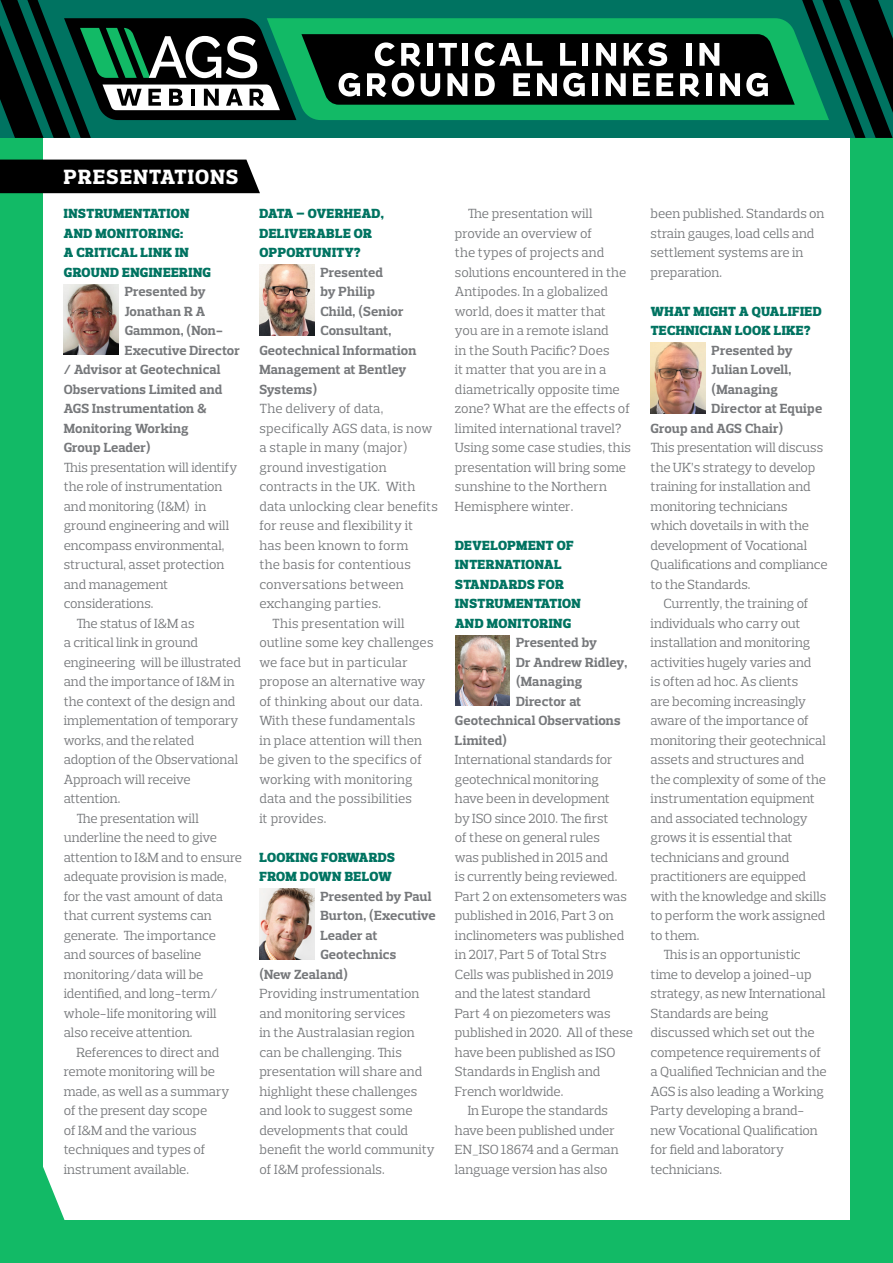
<style>
.page{position:relative;width:893px;height:1263px;background:#fff}
.page>*{position:absolute;margin:0;border:0;box-sizing:border-box;transform-origin:0 0}
.t1{font:800 21px "Prelo Slab";letter-spacing:.065em;color:#fff}
.t2{font:13.5px/19.5px "Prelo Slab";color:#76787b}
.t3{font:700 13.5px "Prelo Slab";letter-spacing:.01em;color:#76787b}
.t4{font:900 13.5px/19.5px "Prelo Slab";letter-spacing:.035em;color:#007361}
</style>
<div class="page">
<div style="left:0;top:2px;width:42px;height:1261px;background:#12ba66"></div>
<div style="left:850px;top:0;width:43px;height:1258px;background:#12ba66"></div>
<div style="left:0;top:1220px;width:893px;height:43px;background:#12ba66"></div>
<svg style="left:42px;top:1060px;width:23px;height:160px"></svg>
<svg style="left:0;top:0;width:795px;height:138px"></svg>
<svg style="left:802px;top:0;width:91px;height:138px"></svg>
<div style="left:0;top:160px;width:260px;height:33px;background:#000"></div>
<img style="left:259px;top:265px;width:55px;height:70px">
<img style="left:259px;top:889px;width:55px;height:70px">
<img style="left:455px;top:635px;width:55px;height:71px">
<img style="left:651px;top:343px;width:54px;height:70px">
<img style="left:64px;top:284px;width:54px;height:71px">
<p class="t1" style="left:64px;top:164px;width:176px">PRESENTATIONS</p>
<p class="t4" style="left:64px;top:204px;width:149px">INSTRUMENTATION<br>AND MONITORING:<br>A CRITICAL LINK IN<br>GROUND ENGINEERING</p>
<p class="t3" style="left:125px;top:283px;width:82px">Presented by</p>
<p class="t3" style="left:125px;top:303px;width:82px">Jonathan R A</p>
<p class="t3" style="left:125px;top:322px;width:100px">Gammon, (Non-</p>
<p class="t3" style="left:125px;top:342px;width:117px">Executive Director</p>
<p class="t3" style="left:64px;top:361px;width:158px">/ Advisor at Geotechnical</p>
<p class="t3" style="left:64px;top:381px;width:160px">Observations Limited and</p>
<p class="t3" style="left:64px;top:400px;width:144px">AGS Instrumentation &amp;</p>
<p class="t3" style="left:64px;top:420px;width:126px">Monitoring Working</p>
<p class="t3" style="left:64px;top:439px;width:88px">Group Leader)</p>
<p class="t2" style="left:64px;top:457px;width:175px">This presentation will identify the role of instrumentation and monitoring (I&amp;M) in ground engineering and will encompass environmental, structural, asset protection and management considerations.</p>
<p class="t2" style="left:64px;top:613px;width:179px;text-indent:13px">The status of I&amp;M as<br>a critical link in ground engineering will be illustrated and the importance of I&amp;M in the context of the design and implementation of temporary works, and the related adoption of the Observational<br>Approach will receive attention.</p>
<p class="t2" style="left:64px;top:808px;width:180px;text-indent:13px">The presentation will underline the need to give attention to I&amp;M and to ensure adequate provision is made, for the vast amount of data that current systems can generate. The importance<br>and sources of baseline monitoring/data will be identified, and long-term/ whole-life monitoring will also receive attention.</p>
<p class="t2" style="left:64px;top:1042px;width:167px;text-indent:13px">References to direct and remote monitoring will be made, as well as a summary of the present day scope<br>of I&amp;M and the various techniques and types of instrument available.</p>
<p class="t4" style="left:259px;top:204px;width:126px">DATA – OVERHEAD,<br>DELIVERABLE OR<br>OPPORTUNITY?</p>
<p class="t3" style="left:320px;top:264px;width:64px">Presented</p>
<p class="t3" style="left:320px;top:283px;width:56px">by Philip</p>
<p class="t3" style="left:320px;top:303px;width:85px">Child, (Senior</p>
<p class="t3" style="left:320px;top:322px;width:73px">Consultant,</p>
<p class="t3" style="left:259px;top:342px;width:159px">Geotechnical Information</p>
<p class="t3" style="left:259px;top:361px;width:148px">Management at Bentley</p>
<p class="t3" style="left:259px;top:381px;width:59px">Systems)</p>
<p class="t2" style="left:259px;top:399px;width:180px">The delivery of data, specifically AGS data, is now a staple in many (major) ground investigation contracts in the UK. With data unlocking clear benefits for reuse and flexibility it has been known to form<br>the basis for contentious conversations between exchanging parties.</p>
<p class="t2" style="left:259px;top:613px;width:176px;text-indent:13px">This presentation will outline some key challenges we face but in particular propose an alternative way of thinking about our data.<br>With these fundamentals<br>in place attention will then be given to the specifics of working with monitoring data and the possibilities<br>it provides.</p>
<p class="t4" style="left:259px;top:847px;width:137px">LOOKING FORWARDS<br>FROM DOWN BELOW</p>
<p class="t3" style="left:320px;top:888px;width:112px">Presented by Paul</p>
<p class="t3" style="left:320px;top:907px;width:117px">Burton, (Executive</p>
<p class="t3" style="left:320px;top:927px;width:59px">Leader at</p>
<p class="t3" style="left:320px;top:946px;width:77px">Geotechnics</p>
<p class="t3" style="left:259px;top:966px;width:90px">(New Zealand)</p>
<p class="t2" style="left:259px;top:984px;width:177px">Providing instrumentation and monitoring services<br>in the Australasian region can be challenging. This presentation will share and highlight these challenges and look to suggest some developments that could benefit the world community of I&amp;M professionals.</p>
<p class="t2" style="left:455px;top:204px;width:178px;text-indent:13px">The presentation will provide an overview of<br>the types of projects and solutions encountered in the<br>Antipodes. In a globalized world, does it matter that you are in a remote island<br>in the South Pacific? Does<br>it matter that you are in a diametrically opposite time zone? What are the effects of limited international travel?<br>Using some case studies, this presentation will bring some sunshine to the Northern<br>Hemisphere winter.</p>
<p class="t4" style="left:455px;top:535px;width:127px">DEVELOPMENT OF<br>INTERNATIONAL<br>STANDARDS FOR<br>INSTRUMENTATION<br>AND MONITORING</p>
<p class="t3" style="left:516px;top:634px;width:82px">Presented by</p>
<p class="t3" style="left:516px;top:654px;width:113px">Dr Andrew Ridley,</p>
<p class="t3" style="left:516px;top:673px;width:68px">(Managing</p>
<p class="t3" style="left:516px;top:693px;width:67px">Director at</p>
<p class="t3" style="left:455px;top:712px;width:167px">Geotechnical Observations</p>
<p class="t3" style="left:455px;top:732px;width:54px">Limited)</p>
<p class="t2" style="left:455px;top:750px;width:179px">International standards for geotechnical monitoring<br>have been in development<br>by ISO since 2010. The first<br>of these on general rules<br>was published in 2015 and<br>is currently being reviewed.<br>Part 2 on extensometers was published in 2016, Part 3 on inclinometers was published in 2017, Part 5 of Total Strs<br>Cells was published in 2019 and the latest standard<br>Part 4 on piezometers was published in 2020. All of these have been published as ISO<br>Standards in English and<br>French worldwide.</p>
<p class="t2" style="left:455px;top:1101px;width:165px;text-indent:13px">In Europe the standards have been published under<br>EN_ISO 18674 and a German language version has also</p>
<p class="t2" style="left:651px;top:204px;width:175px">been published. Standards on strain gauges, load cells and settlement systems are in preparation.</p>
<p class="t4" style="left:651px;top:301px;width:173px">WHAT MIGHT A QUALIFIED<br>TECHNICIAN LOOK LIKE?</p>
<p class="t3" style="left:712px;top:342px;width:82px">Presented by</p>
<p class="t3" style="left:712px;top:361px;width:81px">Julian Lovell,</p>
<p class="t3" style="left:712px;top:381px;width:68px">(Managing</p>
<p class="t3" style="left:712px;top:400px;width:112px">Director at Equipe</p>
<p class="t3" style="left:651px;top:420px;width:134px">Group and AGS Chair)</p>
<p class="t2" style="left:651px;top:438px;width:178px">This presentation will discuss the UK’s strategy to develop training for installation and monitoring technicians which dovetails in with the development of Vocational<br>Qualifications and compliance to the Standards.</p>
<p class="t2" style="left:651px;top:594px;width:177px;text-indent:13px">Currently, the training of individuals who carry out installation and monitoring activities hugely varies and<br>is often ad hoc. As clients<br>are becoming increasingly aware of the importance of monitoring their geotechnical assets and structures and the complexity of some of the instrumentation equipment and associated technology grows it is essential that technicians and ground practitioners are equipped with the knowledge and skills to perform the work assigned to them.</p>
<p class="t2" style="left:651px;top:945px;width:178px;text-indent:13px">This is an opportunistic time to develop a joined-up strategy, as new International<br>Standards are being discussed which set out the competence requirements of a Qualified Technician and the<br>AGS is also leading a Working<br>Party developing a brand&shy;new Vocational Qualification for field and laboratory technicians.</p>
</div>
